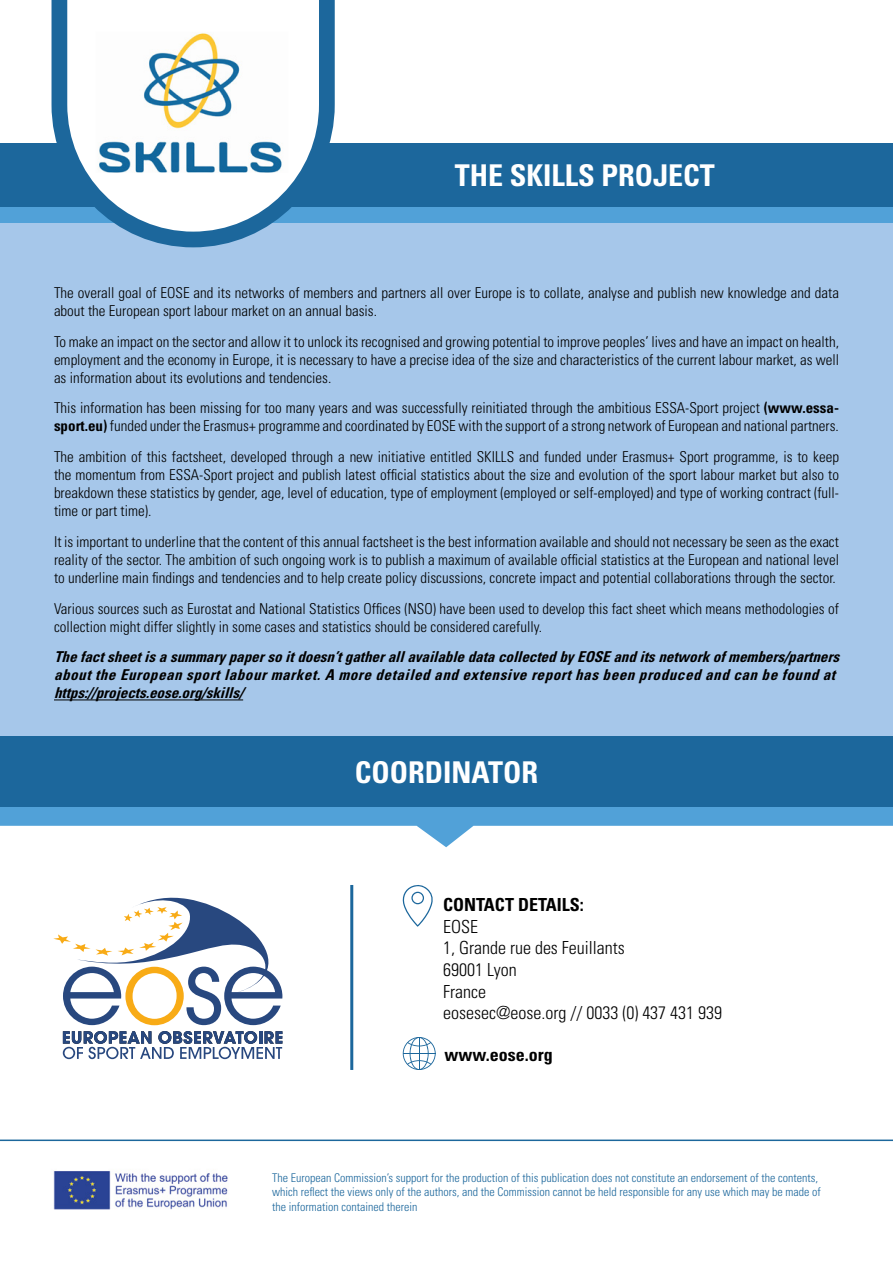
<style>
.page{position:relative;width:893px;height:1263px;background:#fff}
.page>*{position:absolute;margin:0;border:0;box-sizing:border-box;transform-origin:0 0}
.t1{font:700 condensed 30px "Univers";color:#fff}
.t2{font:300 condensed 18px/21.6px "Univers";color:#000}
.t3{font:700 condensed 18px "Univers";color:#000}
.t4{font:300 condensed 15px/18px "Univers";color:#000}
.t5{font:italic 700 condensed 15px/18px "Univers";color:#000}
.t6{font:300 condensed 12px/14.4px "Univers";color:#1c679c}
.s1{font-weight:700}
</style>
<div class="page">
<div style="left:0;top:188px;width:893px;height:594px;background:#a6c7ea"></div>
<div style="left:0;top:187px;width:893px;height:36px;background:#51a1d8"></div>
<hr style="left:54px;top:699px;width:189px;height:1px;background:#000">
<div style="left:0;top:143px;width:893px;height:63px;background:#1c679c"></div>
<img style="left:53px;top:1170px;width:175px;height:40px">
<svg style="left:403px;top:1037px;width:33px;height:33px"></svg>
<hr style="left:403px;top:1053px;width:32px;height:1px;background:#1c679c">
<hr style="left:419px;top:1037px;width:1px;height:32px;background:#1c679c">
<svg style="left:402px;top:885px;width:31px;height:41px"></svg>
<hr style="left:350px;top:885px;width:3px;height:185px;background:#1c679c">
<svg style="left:44px;top:0;width:299px;height:248px"></svg>
<img style="left:87px;top:27px;width:206px;height:146px">
<svg style="left:63px;top:1031px;width:219px;height:28px"></svg>
<svg style="left:53px;top:898px;width:229px;height:127px"></svg>
<hr style="left:0;top:1139px;width:893px;height:2px;background:#1c679c">
<svg style="left:0;top:807px;width:893px;height:40px"></svg>
<div style="left:0;top:737px;width:893px;height:70px;background:#1c679c"></div>
<h1 class="t1" style="left:455px;top:163px;width:262px">THE SKILLS PROJECT</h1>
<p class="t4" style="left:54px;top:285px;width:786px">The overall goal of EOSE and its networks of members and partners all over Europe is to collate, analyse and publish new knowledge and data about the European sport labour market on an annual basis.</p>
<p class="t4" style="left:54px;top:333px;width:787px;text-align:justify">To make an impact on the sector and allow it to unlock its recognised and growing potential to improve peoples’ lives and have an impact on health, employment and the economy in Europe, it is necessary to have a precise idea of the size and characteristics of the current labour market, as well as information about its evolutions and tendencies.</p>
<p class="t4" style="left:54px;top:400px;width:786px">This information has been missing for too many years and was successfully reinitiated through the ambitious ESSA-Sport project <span class="s1">(www.essa&shy;sport.eu)</span> funded under the Erasmus+ programme and coordinated by EOSE with the support of a strong network of European and national partners.</p>
<p class="t4" style="left:54px;top:449px;width:786px;text-align:justify">The ambition of this factsheet, developed through a new initiative entitled SKILLS and funded under Erasmus+ Sport programme, is to keep the momentum from ESSA-Sport project and publish latest official statistics about the size and evolution of the sport labour market but also to breakdown these statistics by gender, age, level of education, type of employment (employed or self-employed) and type of working contract (full&shy;time or part time).</p>
<p class="t4" style="left:54px;top:534px;width:787px;text-align:justify">It is important to underline that the content of this annual factsheet is the best information available and should not necessary be seen as the exact reality of the sector. The ambition of such ongoing work is to publish a maximum of available official statistics at the European and national level to underline main findings and tendencies and to help create policy discussions, concrete impact and potential collaborations through the sector.</p>
<p class="t4" style="left:54px;top:600px;width:786px">Various sources such as Eurostat and National Statistics Offices (NSO) have been used to develop this fact sheet which means methodologies of collection might differ slightly in some cases and statistics should be considered carefully.</p>
<p class="t5" style="left:54px;top:649px;width:790px">The factsheetisa summarypaperso itdoesn’tgatherallavailable data collected byEOSE and itsnetwork ofmembers/partners aboutthe European sportlabourmarket.A more detailed and extensive reporthas been produced and can be found at https://projects.eose.org/skills/</p>
<h1 class="t1" style="left:355px;top:760px;width:185px">COORDINATOR</h1>
<p class="t3" style="left:443px;top:897px;width:142px">CONTACT DETAILS:</p>
<p class="t2" style="left:443px;top:917px;width:281px">EOSE<br>1, Grande rue des Feuillants<br>69001 Lyon<br>France<br>eosesec@eose.org // 0033 (0) 437 431 939</p>
<p class="t3" style="left:444px;top:1047px;width:110px">www.eose.org</p>
<p class="t6" style="left:272px;top:1171px;width:550px">The European Commission’s support for the production of this publication does not constitute an endorsement of the contents, which reflect the views only of the authors, and the Commission cannot be held responsible for any use which may be made of the information contained therein</p>
</div>
